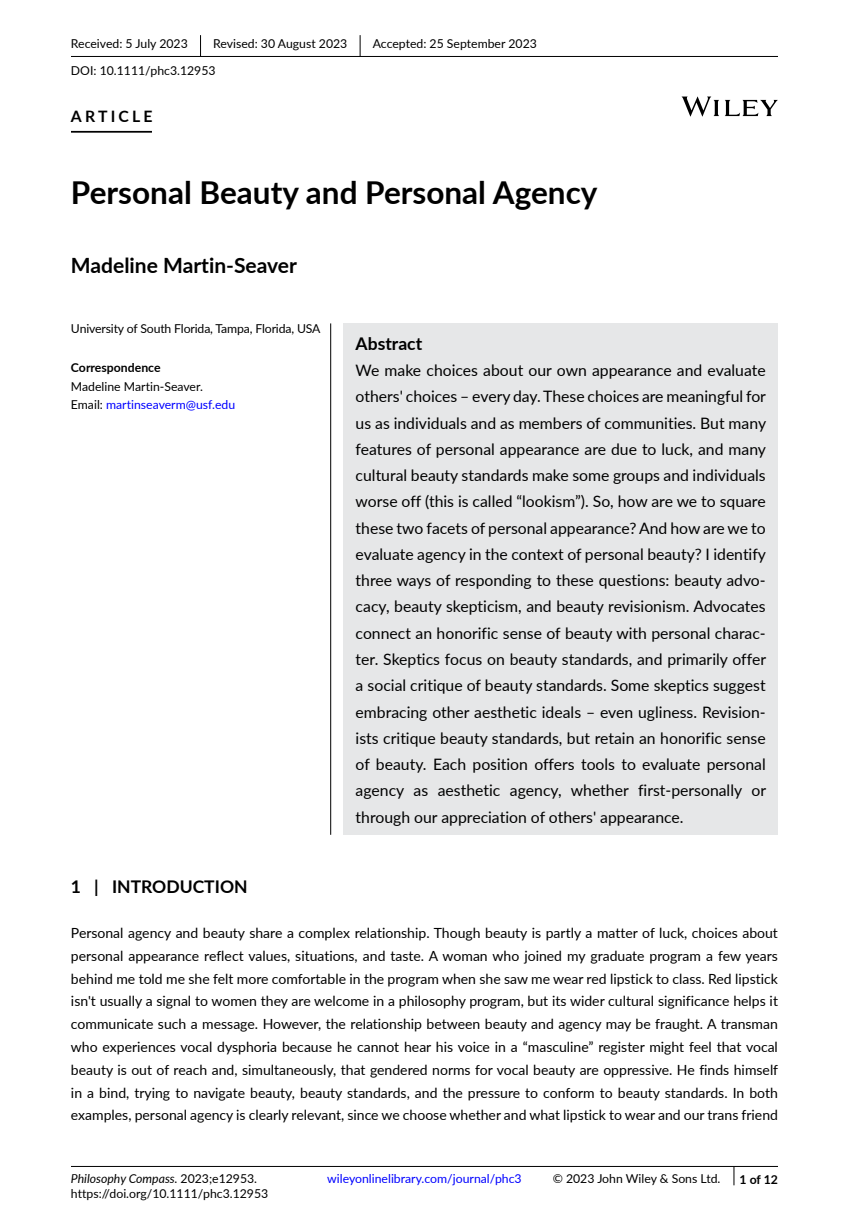
<style>
.page{position:relative;width:849px;height:1221px;background:#fff}
.page>*{position:absolute;margin:0;border:0;box-sizing:border-box;transform-origin:0 0}
.t1{font:700 31.5px "Lato";color:#000}
.t2{font:700 21px "Lato";color:#000}
.t3{font:700 17.5px "Lato";color:#000}
.t4{font:15.75px/26.2px "Lato";color:#000;text-align:justify}
.t5{font:700 15.75px "Lato";letter-spacing:.2em;color:#000}
.t6{font:14px/22.8px "Lato";color:#000;text-align:justify}
.t7{font:12.25px/17.5px "Lato";color:#000}
.t8{font:12.25px "Lato";color:#00f}
.t9{font:700 12.25px "Lato";color:#000}
.s1{color:#00f}
.s2{font-style:italic}
</style>
<div class="page">
<div style="left:343px;top:323px;width:434px;height:511px;background:#e6e7e8"></div>
<hr style="left:71px;top:56px;width:706px;height:1px;background:#000">
<hr style="left:71px;top:131px;width:81px;height:2px;background:#000">
<svg style="left:200px;top:35px;width:1px;height:21px"></svg>
<svg style="left:359px;top:35px;width:1px;height:21px"></svg>
<hr style="left:71px;top:1165px;width:706px;height:1px;background:#000">
<svg style="left:681px;top:96px;width:96px;height:21px"></svg>
<svg style="left:733px;top:1166px;width:1px;height:19px"></svg>
<hr style="left:330px;top:323px;width:1px;height:511px;background:#000">
<p class="t7" style="left:71px;top:35px;width:118px">Received: 5 July 2023</p>
<p class="t7" style="left:213px;top:35px;width:136px">Revised: 30 August 2023</p>
<p class="t7" style="left:372px;top:35px;width:165px">Accepted: 25 September 2023</p>
<p class="t7" style="left:71px;top:61px;width:146px">DOI: 10.1111/phc3.12953</p>
<p class="t5" style="left:71px;top:105px;width:83px">ARTICLE</p>
<h1 class="t1" style="left:71px;top:170px;width:528px">Personal Beauty and Personal Agency</h1>
<h2 class="t2" style="left:71px;top:249px;width:227px">Madeline Martin-Seaver</h2>
<p class="t7" style="left:71px;top:319px;width:251px">University of South Florida, Tampa, Florida, USA</p>
<p class="t9" style="left:71px;top:358px;width:91px">Correspondence</p>
<p class="t7" style="left:71px;top:377px;width:166px">Madeline Martin-Seaver.<br>Email: <span class="s1">martinseaverm@usf.edu</span></p>
<p class="t3" style="left:355px;top:330px;width:68px">Abstract</p>
<p class="t4" style="left:355px;top:356px;width:412px">We make choices about our own appearance and evaluate others' choices – every day. These choices are meaningful for us as individuals and as members of communities. But many features of personal appearance are due to luck, and many cultural beauty standards make some groups and individuals worse off (this is called “lookism”). So, how are we to square these two facets of personal appearance? And how are we to evaluate agency in the context of personal beauty? I identify three ways of responding to these questions: beauty advo&shy;cacy, beauty skepticism, and beauty revisionism. Advocates connect an honorific sense of beauty with personal charac&shy;ter. Skeptics focus on beauty standards, and primarily offer a social critique of beauty standards. Some skeptics suggest embracing other aesthetic ideals – even ugliness. Revision&shy;ists critique beauty standards, but retain an honorific sense of beauty. Each position offers tools to evaluate personal agency as aesthetic agency, whether first-personally or through our appreciation of others' appearance.</p>
<p class="t3" style="left:71px;top:873px;width:178px">1 | INTRODUCTION</p>
<p class="t6" style="left:71px;top:921px;width:708px">Personal agency and beauty share a complex relationship. Though beauty is partly a matter of luck, choices about personal appearance reflect values, situations, and taste. A woman who joined my graduate program a few years behind me told me she felt more comfortable in the program when she saw me wear red lipstick to class. Red lipstick isn't usually a signal to women they are welcome in a philosophy program, but its wider cultural significance helps it communicate such a message. However, the relationship between beauty and agency may be fraught. A transman who experiences vocal dysphoria because he cannot hear his voice in a “masculine” register might feel that vocal beauty is out of reach and, simultaneously, that gendered norms for vocal beauty are oppressive. He finds himself in a bind, trying to navigate beauty, beauty standards, and the pressure to conform to beauty standards. In both examples, personal agency is clearly relevant, since we choose whether and what lipstick to wear and our trans friend</p>
<p class="t7" style="left:71px;top:1170px;width:199px;line-height:14.7px"><span class="s2">Philosophy Compass.</span> 2023;e12953. https://doi.org/10.1111/phc3.12953</p>
<p class="t8" style="left:327px;top:1170px;width:196px">wileyonlinelibrary.com/journal/phc3</p>
<p class="t7" style="left:552px;top:1169px;width:169px">© 2023 John Wiley &amp; Sons Ltd.</p>
<p class="t9" style="left:739px;top:1169px;width:40px">1 of 12</p>
</div>
